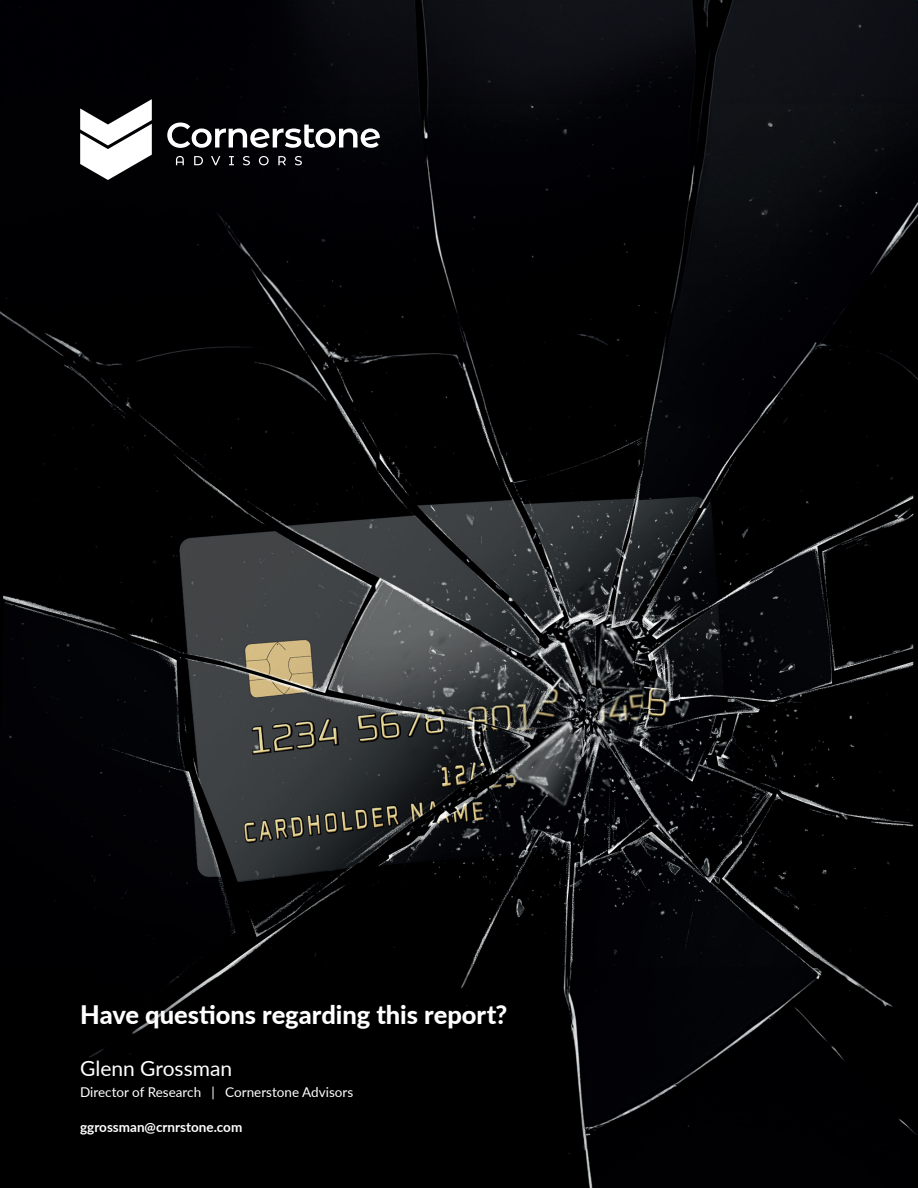
<style>
.page{position:relative;width:918px;height:1188px;background:#fff}
.page>*{position:absolute;margin:0;border:0;box-sizing:border-box;transform-origin:0 0}
.t1{font:800 25.5px "Lato";color:#fff}
.t2{font:21px "Lato";color:#fff}
.t3{font:13.5px "Lato";color:#fff}
.t4{font:700 13.5px "Lato";color:#fff}
</style>
<div class="page">
<img style="left:0;top:0;width:918px;height:1188px">
<svg style="left:167px;top:123px;width:213px;height:25px"></svg>
<svg style="left:176px;top:156px;width:8px;height:9px"></svg>
<svg style="left:194px;top:156px;width:9px;height:9px"></svg>
<svg style="left:211px;top:156px;width:9px;height:9px"></svg>
<svg style="left:229px;top:156px;width:5px;height:9px"></svg>
<svg style="left:243px;top:156px;width:7px;height:9px"></svg>
<svg style="left:259px;top:156px;width:10px;height:9px"></svg>
<svg style="left:278px;top:156px;width:8px;height:9px"></svg>
<svg style="left:295px;top:156px;width:7px;height:9px"></svg>
<svg style="left:80px;top:99px;width:72px;height:81px"></svg>
<h1 class="t1" style="left:80px;top:995px;width:429px">Have questions regarding this report?</h1>
<h2 class="t2" style="left:80px;top:1054px;width:153px">Glenn Grossman</h2>
<p class="t3" style="left:80px;top:1083px;width:275px">Director of Research | Cornerstone Advisors</p>
<p class="t4" style="left:80px;top:1117px;width:164px">ggrossman@crnrstone.com</p>
</div>
